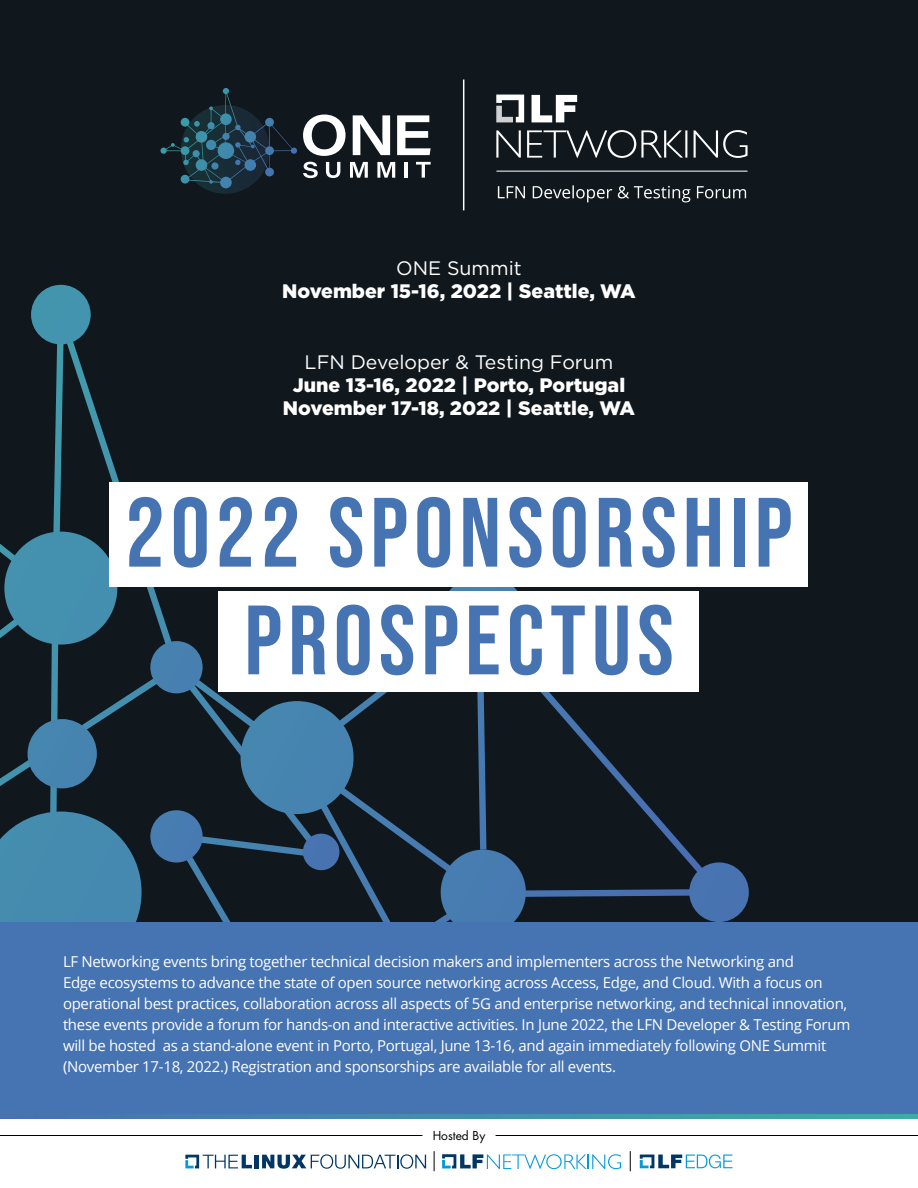
<style>
.page{position:relative;width:918px;height:1188px;background:#11181d}
.page>*{position:absolute;margin:0;border:0;box-sizing:border-box;transform-origin:0 0}
.t1{font:98.25px/107.7px "Bebas Neue";letter-spacing:.06em;color:#4673b1;text-align:center}
.t2{font:900 19.5px/23.4px "Gotham";color:#fff;text-align:center}
.t3{font:19.5px "Gotham";color:#fff}
.t4{font:15px/21px "Open Sans";letter-spacing:-.02em;color:#fff}
.t5{font:12px "Futura Std";color:#000}
</style>
<div class="page">
<svg style="left:0;top:298px;width:726px;height:624px"></svg>
<div style="left:241px;top:701px;width:113px;height:113px;background:#4684b0;border-radius:56px"></div>
<div style="left:4px;top:532px;width:113px;height:113px;background:#4490af;border-radius:56px"></div>
<svg style="left:0;top:812px;width:142px;height:110px;background:#3e7c9c"></svg>
<div style="left:441px;top:850px;width:85px;height:85px;background:#477cb1;border-radius:43px"></div>
<div style="left:689px;top:862px;width:60px;height:60px;background:#4873b1;border-radius:30px"></div>
<div style="left:441px;top:574px;width:85px;height:85px;background:#4681b0;border-radius:43px"></div>
<div style="left:31px;top:285px;width:60px;height:59px;background:#4394ae;border-radius:30px"></div>
<div style="left:28px;top:719px;width:69px;height:69px;background:#4684b0;border-radius:35px"></div>
<div style="left:150px;top:810px;width:53px;height:53px;background:#477bb1;border-radius:26px"></div>
<div style="left:303px;top:834px;width:36px;height:36px;background:#4873b1;border-radius:18px"></div>
<div style="left:150px;top:641px;width:53px;height:52px;background:#4681b0;border-radius:26px"></div>
<div style="left:0;top:1116px;width:918px;height:72px;background:#fff"></div>
<hr style="left:0;top:1135px;width:422px;height:1px;background:#000">
<hr style="left:496px;top:1135px;width:422px;height:1px;background:#000">
<svg style="left:0;top:1114px;width:918px;height:5px;background:#428fac"></svg>
<hr style="left:255px;top:1155px;width:4px;height:13px;background:#003764">
<svg style="left:262px;top:1154px;width:164px;height:15px"></svg>
<svg style="left:185px;top:1155px;width:67px;height:13px"></svg>
<svg style="left:442px;top:1154px;width:179px;height:15px"></svg>
<svg style="left:434px;top:1151px;width:1px;height:20px"></svg>
<svg style="left:640px;top:1155px;width:93px;height:13px"></svg>
<svg style="left:630px;top:1151px;width:1px;height:20px"></svg>
<svg style="left:303px;top:115px;width:43px;height:41px"></svg>
<svg style="left:353px;top:115px;width:37px;height:40px"></svg>
<svg style="left:397px;top:115px;width:34px;height:40px"></svg>
<svg style="left:303px;top:162px;width:15px;height:16px"></svg>
<svg style="left:326px;top:162px;width:14px;height:16px"></svg>
<svg style="left:350px;top:162px;width:18px;height:16px"></svg>
<svg style="left:377px;top:162px;width:18px;height:16px"></svg>
<hr style="left:405px;top:162px;width:3px;height:16px;background:#fff">
<svg style="left:416px;top:162px;width:15px;height:16px"></svg>
<svg style="left:181px;top:105px;width:89px;height:89px"></svg>
<svg style="left:160px;top:88px;width:137px;height:100px"></svg>
<svg style="left:497px;top:95px;width:250px;height:107px"></svg>
<hr style="left:497px;top:171px;width:250px;height:1px;background:#fff">
<hr style="left:463px;top:80px;width:1px;height:130px;background:#fff">
<div style="left:0;top:922px;width:918px;height:192px;background:#4673b1"></div>
<div style="left:110px;top:482px;width:698px;height:105px;background:#fff"></div>
<div style="left:219px;top:591px;width:480px;height:101px;background:#fff"></div>
<h2 class="t3" style="left:396px;top:256px;width:127px">ONE Summit</h2>
<h2 class="t2" style="left:282px;top:280px;width:355px">November 15-16, 2022 | Seattle, WA</h2>
<h2 class="t3" style="left:305px;top:349px;width:310px">LFN Developer &amp; Testing Forum</h2>
<h2 class="t2" style="left:283px;top:373px;width:354px">June 13-16, 2022 | Porto, Portugal<br>November 17-18, 2022 | Seattle, WA</h2>
<h1 class="t1" style="left:125px;top:478px;width:669px">2022 SPONSORSHIP<br>PROSPECTUS</h1>
<p class="t4" style="left:63px;top:950px;width:789px">LF Networking events bring together technical decision makers and implementers across the Networking and<br>Edge ecosystems to advance the state of open source networking across Access, Edge, and Cloud. With a focus on operational best practices, collaboration across all aspects of 5G and enterprise networking, and technical innovation, these events provide a forum for hands-on and interactive activities. In June 2022, the LFN Developer &amp; Testing Forum will be hosted as a stand-alone event in Porto, Portugal, June 13-16, and again immediately following ONE Summit (November 17-18, 2022.) Registration and sponsorships are available for all events.</p>
<p class="t5" style="left:433px;top:1128px;width:54px">Hosted By</p>
</div>
